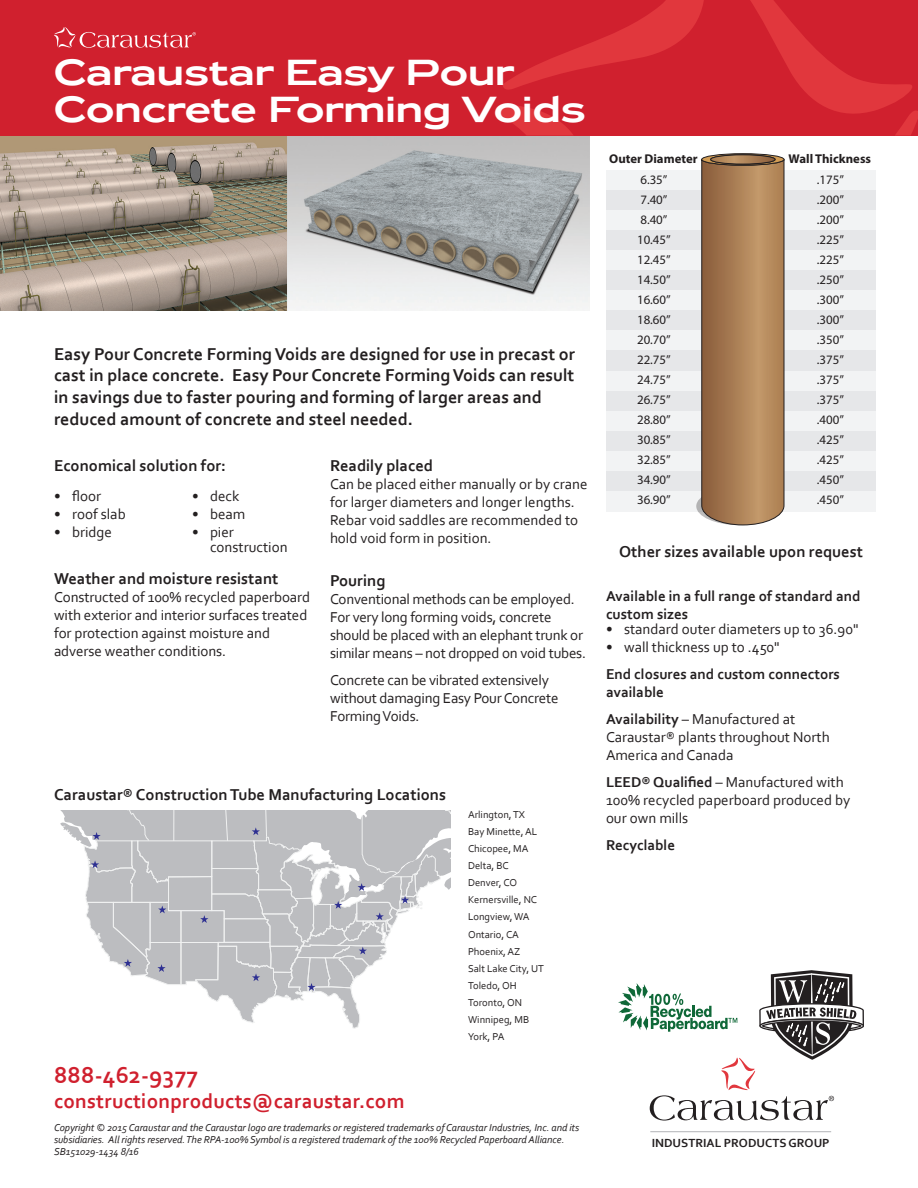
<style>
.page{position:relative;width:918px;height:1188px;background:#fff}
.page>*{position:absolute;margin:0;border:0;box-sizing:border-box;transform-origin:0 0}
.Main_Title{font:36px/37.5px "Zeppelin 43";color:#fff}
.Contact_phone{font:700 24px "Corbel";letter-spacing:.01em;color:#d0202e}
.Contact_Info{font:700 21px "Corbel";letter-spacing:.01em;color:#d0202e}
.Subtitle_1{font:700 18px/21.6px "Corbel";color:#231f20}
.Subtitle_3{font:700 16.5px "Corbel";color:#231f20}
.Body_1{font:15px/18px "Corbel";letter-spacing:-.005em;color:#231f20}
.Body_1-2{font:700 15px/18px "Corbel";color:#231f20}
.t1{font:12.9px/20px "Myriad Pro";color:#231f20}
.t2{font:700 12.75px "Myriad Pro";color:#231f20}
.t3{font:700 12.3px "Corbel";color:#231f20}
.Legal_Line{font:italic 10.5px/12px "Corbel";letter-spacing:-.005em;color:#231f20}
.t4{font:10.5px "Corbel";color:#231f20}
.s1{font-weight:700}
</style>
<div class="page">
<hr style="left:650px;top:1131px;width:181px;height:1px;background:#b2b3b7">
<svg style="left:618px;top:970px;width:246px;height:151px"></svg>
<svg style="left:60px;top:810px;width:390px;height:219px"></svg>
<div style="left:606px;top:170px;width:270px;height:20px;background:#f2f3f4"></div>
<div style="left:606px;top:190px;width:270px;height:20px;background:#e6e7e9"></div>
<div style="left:606px;top:210px;width:270px;height:20px;background:#f2f3f4"></div>
<div style="left:606px;top:230px;width:270px;height:20px;background:#e6e7e9"></div>
<div style="left:606px;top:250px;width:270px;height:21px;background:#f2f3f4"></div>
<div style="left:606px;top:271px;width:270px;height:20px;background:#e6e7e9"></div>
<div style="left:606px;top:291px;width:270px;height:20px;background:#f2f3f4"></div>
<div style="left:606px;top:311px;width:270px;height:20px;background:#e6e7e9"></div>
<div style="left:606px;top:331px;width:270px;height:20px;background:#f2f3f4"></div>
<div style="left:606px;top:351px;width:270px;height:20px;background:#e6e7e9"></div>
<div style="left:606px;top:371px;width:270px;height:20px;background:#f2f3f4"></div>
<div style="left:606px;top:391px;width:270px;height:20px;background:#e6e7e9"></div>
<div style="left:606px;top:411px;width:270px;height:20px;background:#f2f3f4"></div>
<div style="left:606px;top:431px;width:270px;height:20px;background:#e6e7e9"></div>
<div style="left:606px;top:451px;width:270px;height:20px;background:#f2f3f4"></div>
<div style="left:606px;top:471px;width:270px;height:21px;background:#e6e7e9"></div>
<div style="left:606px;top:492px;width:270px;height:20px;background:#f2f3f4"></div>
<svg style="left:696px;top:487px;width:87px;height:38px"></svg>
<svg style="left:702px;top:154px;width:82px;height:371px;background:#a97e56"></svg>
<div style="left:711px;top:155px;width:64px;height:9px;border:1px solid #231f20;border-radius:50%"></div>
<img style="left:0;top:135px;width:590px;height:176px">
<div style="left:0;top:0;width:918px;height:135px;background:#d0202e"></div>
<svg style="left:503px;top:0;width:201px;height:90px"></svg>
<svg style="left:493px;top:105px;width:81px;height:31px"></svg>
<svg style="left:741px;top:0;width:177px;height:136px"></svg>
<svg style="left:54px;top:27px;width:142px;height:21px"></svg>
<p class="Main_Title" style="left:54px;top:57px;width:533px">Caraustar Easy Pour<br>Concrete Forming Voids</p>
<p class="Subtitle_1" style="left:54px;top:343px;width:523px">Easy Pour Concrete Forming Voids are designed for use in precast or cast in place concrete. Easy Pour Concrete Forming Voids can result in savings due to faster pouring and forming of larger areas and reduced amount of concrete and steel needed.</p>
<p class="Subtitle_3" style="left:54px;top:456px;width:174px">Economical solution for:</p>
<p class="Body_1" style="left:54px;top:486px;width:49px">• floor</p>
<p class="Body_1" style="left:54px;top:504px;width:73px">• roof slab</p>
<p class="Body_1" style="left:54px;top:522px;width:60px">• bridge</p>
<p class="Body_1" style="left:192px;top:486px;width:49px">• deck</p>
<p class="Body_1" style="left:192px;top:504px;width:55px">• beam</p>
<p class="Body_1" style="left:210px;top:524px;width:79px;line-height:15px;text-indent:-18px">• pier construction</p>
<p class="Subtitle_3" style="left:54px;top:568px;width:226px">Weather and moisture resistant</p>
<p class="Body_1" style="left:54px;top:587px;width:258px">Constructed of 100% recycled paperboard with exterior and interior surfaces treated for protection against moisture and adverse weather conditions.</p>
<p class="Subtitle_3" style="left:330px;top:456px;width:105px">Readily placed</p>
<p class="Body_1" style="left:330px;top:475px;width:259px">Can be placed either manually or by crane for larger diameters and longer lengths.<br>Rebar void saddles are recommended to hold void form in position.</p>
<p class="Subtitle_3" style="left:330px;top:570px;width:57px">Pouring</p>
<p class="Body_1" style="left:330px;top:589px;width:258px">Conventional methods can be employed.<br>For very long forming voids, concrete should be placed with an elephant trunk or similar means – not dropped on void tubes.</p>
<p class="Body_1" style="left:330px;top:670px;width:230px">Concrete can be vibrated extensively without damaging Easy Pour Concrete<br>Forming Voids.</p>
<p class="Subtitle_3" style="left:54px;top:784px;width:394px">Caraustar® Construction Tube Manufacturing Locations</p>
<p class="t4" style="left:468px;top:808px;width:59px">Arlington, TX</p>
<p class="t4" style="left:468px;top:825px;width:71px">Bay Minette, AL</p>
<p class="t4" style="left:468px;top:842px;width:62px">Chicopee, MA</p>
<p class="t4" style="left:468px;top:859px;width:42px">Delta, BC</p>
<p class="t4" style="left:468px;top:876px;width:51px">Denver, CO</p>
<p class="t4" style="left:468px;top:893px;width:71px">Kernersville, NC</p>
<p class="t4" style="left:468px;top:910px;width:63px">Longview, WA</p>
<p class="t4" style="left:468px;top:928px;width:52px">Ontario, CA</p>
<p class="t4" style="left:468px;top:945px;width:54px">Phoenix, AZ</p>
<p class="t4" style="left:468px;top:962px;width:77px">Salt Lake City, UT</p>
<p class="t4" style="left:468px;top:979px;width:50px">Toledo, OH</p>
<p class="t4" style="left:468px;top:996px;width:56px">Toronto, ON</p>
<p class="t4" style="left:468px;top:1013px;width:63px">Winnipeg, MB</p>
<p class="t4" style="left:468px;top:1030px;width:38px">York, PA</p>
<p class="Contact_phone" style="left:54px;top:1060px;width:146px">888-462-9377</p>
<p class="Contact_Info" style="left:54px;top:1088px;width:352px">constructionproducts@caraustar.com</p>
<p class="Legal_Line" style="left:54px;top:1121px;width:527px">Copyright © 2015 Caraustar and the Caraustar logo are trademarks or registered trademarks of Caraustar Industries, Inc. and its subsidiaries. All rights reserved. The RPA-100% Symbol is a registered trademark of the 100% Recycled Paperboard Alliance.<br>SB151029-1434 8/16</p>
<p class="t2" style="left:609px;top:151px;width:90px">Outer Diameter</p>
<p class="t1" style="left:637px;top:170px;width:35px">6.35”<br>7.40”<br>8.40”<br>10.45”<br>12.45”<br>14.50”<br>16.60”<br>18.60”<br>20.70”<br>22.75”<br>24.75”<br>26.75”<br>28.80”<br>30.85”<br>32.85”<br>34.90”<br>36.90”</p>
<p class="t2" style="left:789px;top:151px;width:84px">Wall Thickness</p>
<p class="t1" style="left:817px;top:170px;width:29px;text-align:justify">.175” .200” .200” .225” .225” .250” .300” .300” .350” .375” .375” .375” .400” .425” .425” .450” .450”</p>
<p class="Subtitle_3" style="left:619px;top:541px;width:245px">Other sizes available upon request</p>
<p class="Body_1-2" style="left:606px;top:586px;width:256px">Available in a full range of standard and custom sizes</p>
<p class="Body_1" style="left:606px;top:619px;width:254px">• standard outer diameters up to 36.90"</p>
<p class="Body_1" style="left:606px;top:637px;width:175px">• wall thickness up to .450"</p>
<p class="Body_1-2" style="left:606px;top:664px;width:235px">End closures and custom connectors available</p>
<p class="Body_1" style="left:606px;top:709px;width:225px"><span class="s1">Availability</span> – Manufactured at<br>Caraustar® plants throughout North<br>America and Canada</p>
<p class="Body_1" style="left:606px;top:772px;width:246px"><span class="s1">LEED® Qualified</span> – Manufactured with<br>100% recycled paperboard produced by our own mills</p>
<p class="Body_1-2" style="left:606px;top:835px;width:71px">Recyclable</p>
<p class="t3" style="left:652px;top:1136px;width:179px">INDUSTRIAL PRODUCTS GROUP</p>
</div>
